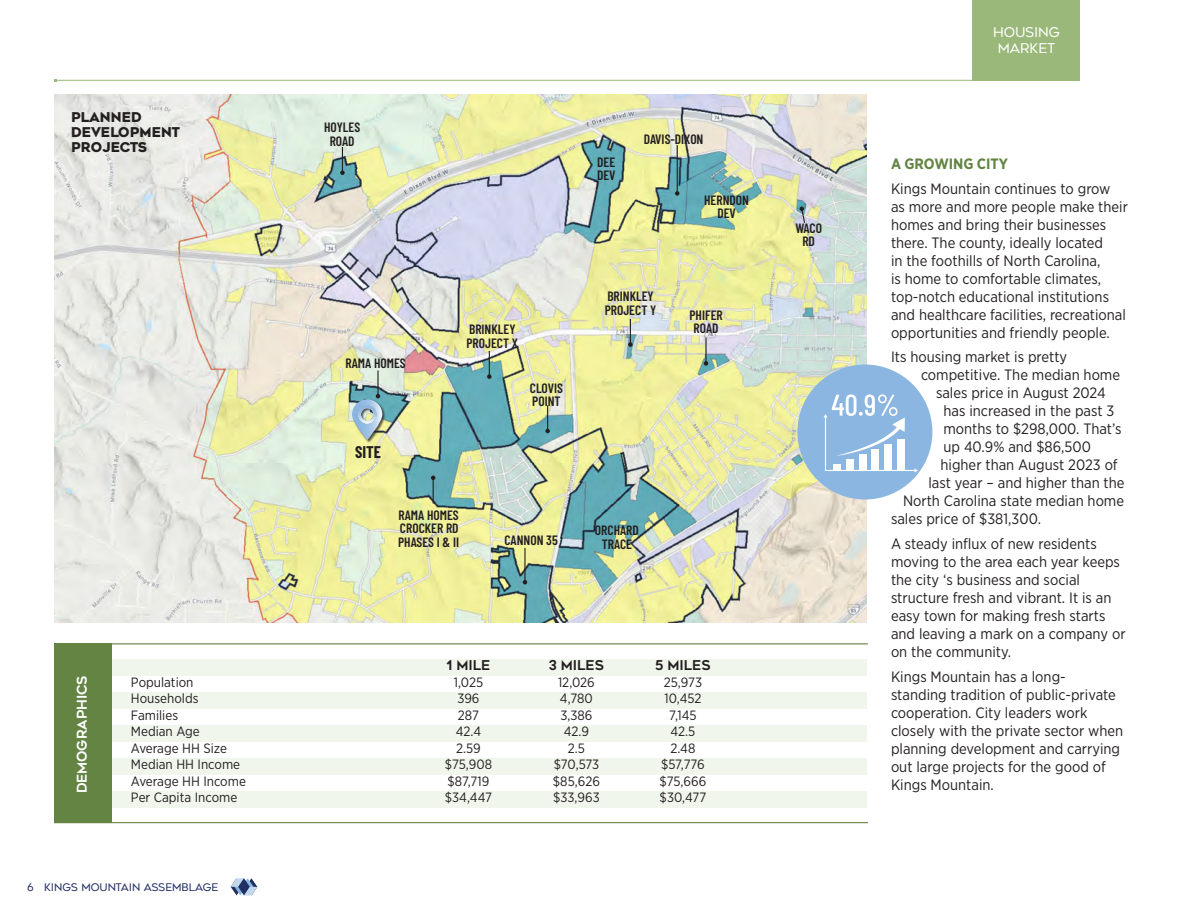
<style>
.page{position:relative;width:1188px;height:918px;background:#fff}
.page>*{position:absolute;margin:0;border:0;box-sizing:border-box;transform-origin:0 0}
.t1{font:700 16.5px "Barlow Condensed";color:#231f20}
.t2{font:15px/18px "Gotham Narrow";color:#231f20}
.t3{font:700 15px "Gotham Narrow";color:#638443}
.t4{font:13.5px "Gotham Narrow";color:#231f20}
.t5{font:600 13.5px "Barlow Condensed";color:#231f20}
.t6{font:800 13.5px "Geometos Neue";color:#231f20}
.t7{font:700 13.5px "Geometos Neue";color:#231f20}
.t8{font:13.5px "Geometos Neue";color:#fff}
.t9{font:700 13.5px "Geometos Neue";color:#fff}
.t10{font:10.5px "Geometos Neue";color:#202c64}
</style>
<div class="page">
<svg style="left:231px;top:878px;width:26px;height:17px"></svg>
<div style="left:99px;top:659px;width:768px;height:16px;background:#f1f6ed"></div>
<div style="left:99px;top:692px;width:768px;height:16px;background:#f1f6ed"></div>
<div style="left:99px;top:725px;width:768px;height:17px;background:#f1f6ed"></div>
<div style="left:99px;top:758px;width:768px;height:17px;background:#f1f6ed"></div>
<div style="left:99px;top:791px;width:768px;height:17px;background:#f1f6ed"></div>
<div style="left:54px;top:644px;width:57px;height:179px;background:#638443"></div>
<img style="left:54px;top:94px;width:812px;height:528px">
<div style="left:352px;top:399px;width:34px;height:44px;background:#231f20;opacity:.75"></div>
<svg style="left:800px;top:207px;width:6px;height:17px"></svg>
<hr style="left:377px;top:370px;width:2px;height:26px;background:#231f20">
<svg style="left:352px;top:394px;width:30px;height:46px"></svg>
<svg style="left:431px;top:476px;width:4px;height:27px"></svg>
<svg style="left:340px;top:147px;width:5px;height:28px"></svg>
<hr style="left:677px;top:145px;width:1px;height:48px;background:#231f20">
<svg style="left:675px;top:191px;width:5px;height:5px"></svg>
<svg style="left:628px;top:319px;width:5px;height:28px"></svg>
<svg style="left:487px;top:351px;width:5px;height:28px"></svg>
<svg style="left:545px;top:405px;width:5px;height:28px"></svg>
<hr style="left:524px;top:548px;width:2px;height:34px;background:#231f20">
<svg style="left:523px;top:580px;width:4px;height:4px"></svg>
<hr style="left:705px;top:338px;width:2px;height:25px;background:#231f20">
<svg style="left:704px;top:361px;width:4px;height:5px"></svg>
<hr style="left:54px;top:643px;width:814px;height:1px;background:#638443">
<hr style="left:54px;top:822px;width:814px;height:1px;background:#638443">
<div style="left:972px;top:0;width:108px;height:81px;background:#9ab879"></div>
<hr style="left:56px;top:80px;width:935px;height:1px;background:#9ab879">
<div style="left:797px;top:364px;width:135px;height:136px;background:#8bb6e1;border-radius:50%"></div>
<svg style="left:823px;top:394px;width:95px;height:79px"></svg>
<p class="t6" style="left:71px;top:109px;width:72px">PLANNED</p>
<p class="t6" style="left:71px;top:124px;width:110px">DEVELOPMENT</p>
<p class="t6" style="left:71px;top:139px;width:77px">PROJECTS</p>
<p class="t5" style="left:324px;top:118px;width:38px">HOYLES</p>
<p class="t5" style="left:330px;top:131px;width:26px">ROAD</p>
<p class="t5" style="left:345px;top:354px;width:62px">RAMA HOMES</p>
<p class="t1" style="left:355px;top:441px;width:28px">SITE</p>
<p class="t5" style="left:469px;top:320px;width:48px">BRINKLEY</p>
<p class="t5" style="left:466px;top:333px;width:53px">PROJECT X</p>
<p class="t5" style="left:530px;top:378px;width:35px">CLOVIS</p>
<p class="t5" style="left:532px;top:392px;width:30px">POINT</p>
<p class="t5" style="left:398px;top:505px;width:62px">RAMA HOMES</p>
<p class="t5" style="left:400px;top:519px;width:60px">CROCKER RD</p>
<p class="t5" style="left:398px;top:532px;width:63px">PHASES I &amp; II</p>
<p class="t5" style="left:505px;top:530px;width:55px">CANNON 35</p>
<p class="t5" style="left:597px;top:152px;width:20px">DEE</p>
<p class="t5" style="left:597px;top:166px;width:20px">DEV</p>
<p class="t5" style="left:644px;top:129px;width:61px">DAVIS-DIXON</p>
<p class="t5" style="left:704px;top:190px;width:46px">HERNDON</p>
<p class="t5" style="left:717px;top:204px;width:20px">DEV</p>
<p class="t5" style="left:607px;top:287px;width:48px">BRINKLEY</p>
<p class="t5" style="left:605px;top:300px;width:53px">PROJECT Y</p>
<p class="t5" style="left:689px;top:306px;width:35px">PHIFER</p>
<p class="t5" style="left:694px;top:319px;width:26px">ROAD</p>
<p class="t5" style="left:595px;top:521px;width:45px">ORCHARD</p>
<p class="t5" style="left:602px;top:534px;width:32px">TRACE</p>
<p class="t7" style="left:447px;top:657px;width:45px">1 MILE</p>
<p class="t7" style="left:549px;top:657px;width:57px">3 MILES</p>
<p class="t7" style="left:655px;top:657px;width:57px">5 MILES</p>
<p class="t9" style="left:74px;top:793px;width:119px;rotate:-90deg">DEMOGRAPHICS</p>
<p class="t4" style="left:131px;top:674px;width:64px">Population</p>
<p class="t4" style="left:454px;top:674px;width:31px">1,025</p>
<p class="t4" style="left:558px;top:674px;width:38px">12,026</p>
<p class="t4" style="left:664px;top:674px;width:40px">25,973</p>
<p class="t4" style="left:131px;top:690px;width:69px">Households</p>
<p class="t4" style="left:457px;top:690px;width:24px">396</p>
<p class="t4" style="left:560px;top:690px;width:35px">4,780</p>
<p class="t4" style="left:664px;top:690px;width:39px">10,452</p>
<p class="t4" style="left:131px;top:707px;width:49px">Families</p>
<p class="t4" style="left:458px;top:707px;width:23px">287</p>
<p class="t4" style="left:560px;top:707px;width:34px">3,386</p>
<p class="t4" style="left:669px;top:707px;width:29px">7,145</p>
<p class="t4" style="left:131px;top:723px;width:70px">Median Age</p>
<p class="t4" style="left:456px;top:723px;width:27px">42.4</p>
<p class="t4" style="left:564px;top:723px;width:27px">42.9</p>
<p class="t4" style="left:671px;top:723px;width:26px">42.5</p>
<p class="t4" style="left:131px;top:740px;width:98px">Average HH Size</p>
<p class="t4" style="left:456px;top:740px;width:26px">2.59</p>
<p class="t4" style="left:568px;top:740px;width:19px">2.5</p>
<p class="t4" style="left:670px;top:740px;width:27px">2.48</p>
<p class="t4" style="left:131px;top:756px;width:111px">Median HH Income</p>
<p class="t4" style="left:445px;top:756px;width:49px">$75,908</p>
<p class="t4" style="left:554px;top:756px;width:47px">$70,573</p>
<p class="t4" style="left:661px;top:756px;width:45px">$57,776</p>
<p class="t4" style="left:131px;top:773px;width:117px">Average HH Income</p>
<p class="t4" style="left:447px;top:773px;width:43px">$87,719</p>
<p class="t4" style="left:553px;top:773px;width:49px">$85,626</p>
<p class="t4" style="left:660px;top:773px;width:48px">$75,666</p>
<p class="t4" style="left:131px;top:789px;width:108px">Per Capita Income</p>
<p class="t4" style="left:445px;top:789px;width:49px">$34,447</p>
<p class="t4" style="left:553px;top:789px;width:48px">$33,963</p>
<p class="t4" style="left:660px;top:789px;width:48px">$30,477</p>
<p class="t10" style="left:27px;top:881px;width:193px">6 KINGS MOUNTAIN ASSEMBLAGE</p>
<p class="t5" style="left:795px;top:218px;width:28px">WACO</p>
<p class="t5" style="left:802px;top:232px;width:14px">RD</p>
<p class="t8" style="left:993px;top:24px;width:68px">HOUSING</p>
<p class="t8" style="left:998px;top:40px;width:59px">MARKET</p>
<p class="t3" style="left:891px;top:154px;width:119px">A GROWING CITY</p>
<p class="t2" style="left:891px;top:179px;width:239px">Kings Mountain continues to grow as more and more people make their homes and bring their businesses there. The county, ideally located<br>in the foothills of North Carolina,<br>is home to comfortable climates, top-notch educational institutions and healthcare facilities, recreational opportunities and friendly people.</p>
<p class="t2" style="left:891px;top:348px;width:178px">Its housing market is pretty</p>
<p class="t2" style="left:921px;top:366px;width:201px">competitive. The median home</p>
<p class="t2" style="left:936px;top:384px;width:171px">sales price in August 2024</p>
<p class="t2" style="left:944px;top:402px;width:172px">has increased in the past 3</p>
<p class="t2" style="left:944px;top:420px;width:180px">months to $298,000. That’s</p>
<p class="t2" style="left:944px;top:438px;width:149px">up 40.9% and $86,500</p>
<p class="t2" style="left:940px;top:456px;width:179px">higher than August 2023 of</p>
<p class="t2" style="left:928px;top:474px;width:198px">last year – and higher than the</p>
<p class="t2" style="left:903px;top:492px;width:223px">North Carolina state median home</p>
<p class="t2" style="left:891px;top:510px;width:152px">sales price of $381,300.</p>
<p class="t2" style="left:891px;top:535px;width:236px">A steady influx of new residents moving to the area each year keeps the city ‘s business and social structure fresh and vibrant. It is an easy town for making fresh starts and leaving a mark on a company or on the community.</p>
<p class="t2" style="left:891px;top:667px;width:234px">Kings Mountain has a long&shy;standing tradition of public-private cooperation. City leaders work closely with the private sector when planning development and carrying out large projects for the good of<br>Kings Mountain.</p>
</div>
